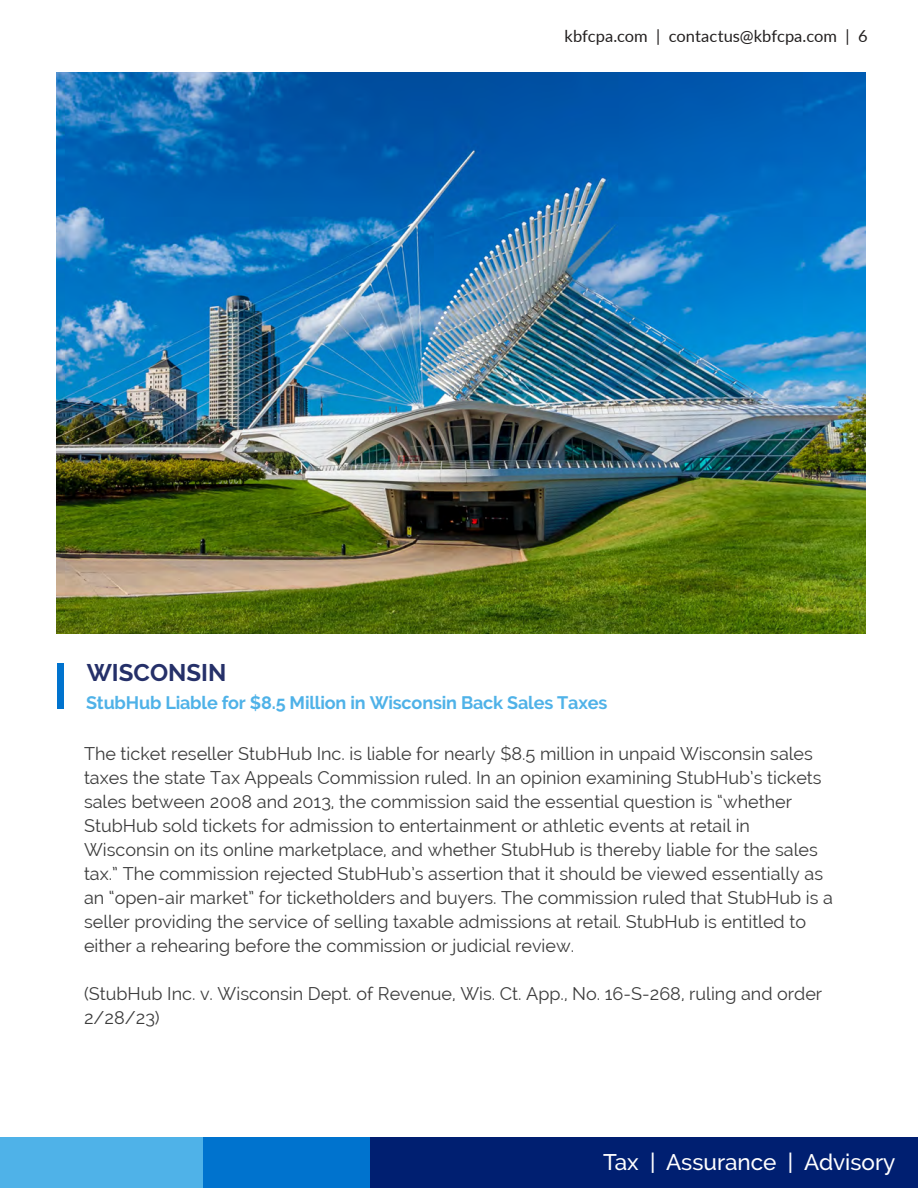
<style>
.page{position:relative;width:918px;height:1188px;background:#fff}
.page>*{position:absolute;margin:0;border:0;box-sizing:border-box;transform-origin:0 0}
.t1{font:700 24px "Raleway";color:#253069}
.t2{font:500 22.5px "Raleway";color:#fff}
.t3{font:18px/24px "Raleway";color:#3c3c3c}
.t4{font:700 18px "Raleway";letter-spacing:-.01em;color:#4fb2e8}
.t5{font:16.5px "Lato";color:#232020}
</style>
<div class="page">
<div style="left:370px;top:1138px;width:548px;height:50px;background:#001f71"></div>
<div style="left:202px;top:1138px;width:168px;height:50px;background:#0073ce"></div>
<div style="left:0;top:1138px;width:202px;height:50px;background:#4fb2e8"></div>
<img style="left:57px;top:73px;width:809px;height:561px">
<div style="left:57px;top:663px;width:7px;height:46px;background:#0073ce"></div>
<p class="t5" style="left:565px;top:25px;width:304px">kbfcpa.com | contactus@kbfcpa.com | 6</p>
<h1 class="t1" style="left:87px;top:659px;width:141px">WISCONSIN</h1>
<p class="t4" style="left:86px;top:692px;width:523px">StubHub Liable for $8.5 Million in Wisconsin Back Sales Taxes</p>
<p class="t3" style="left:84px;top:742px;width:750px">The ticket reseller StubHub Inc. is liable for nearly $8.5 million in unpaid Wisconsin sales taxes the state Tax Appeals Commission ruled. In an opinion examining StubHub’s tickets sales between 2008 and 2013, the commission said the essential question is “whether StubHub sold tickets for admission to entertainment or athletic events at retail in Wisconsin on its online marketplace, and whether StubHub is thereby liable for the sales tax.” The commission rejected StubHub’s assertion that it should be viewed essentially as an “open-air market” for ticketholders and buyers. The commission ruled that StubHub is a seller providing the service of selling taxable admissions at retail. StubHub is entitled to either a rehearing before the commission or judicial review.</p>
<p class="t3" style="left:84px;top:981px;width:740px">(StubHub Inc. v. Wisconsin Dept. of Revenue, Wis. Ct. App., No. 16-S-268, ruling and order<br>2/28/23)</p>
<p class="t2" style="left:603px;top:1149px;width:294px">Tax | Assurance | Advisory</p>
</div>
